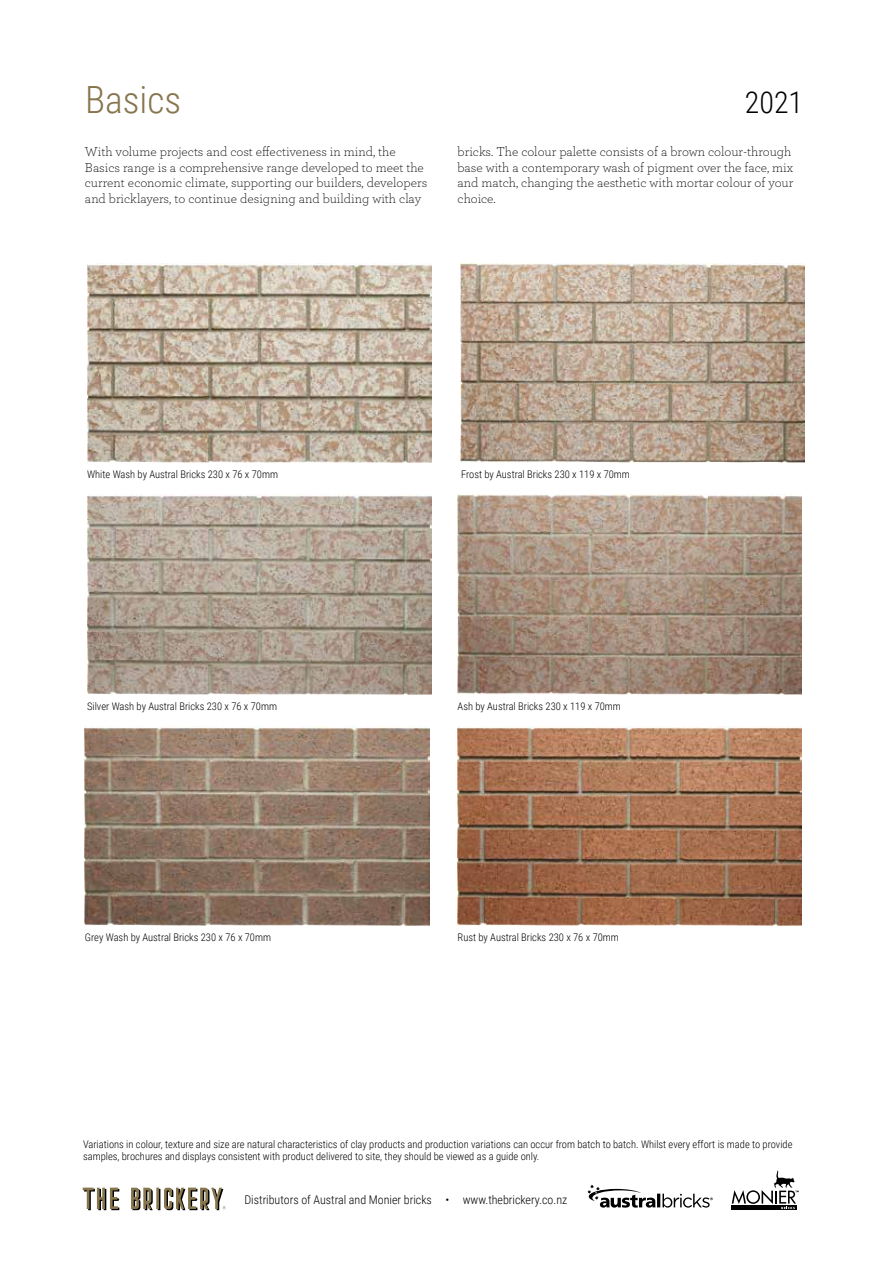
<style>
.page{position:relative;width:893px;height:1263px;background:#fff}
.page>*{position:absolute;margin:0;border:0;box-sizing:border-box;transform-origin:0 0}
.t1{font:300 37.5px "Roboto Condensed";color:#86754d}
.t2{font:300 30px "Roboto Condensed";color:#000}
.t3{font:300 13.5px/15.5px "Archer";color:#000}
.t4{font:300 12px "Roboto Condensed";color:#000}
.t5{font:300 10.5px/12.6px "Roboto Condensed";color:#000}
</style>
<div class="page">
<img style="left:85px;top:726px;width:344px;height:200px">
<img style="left:87px;top:263px;width:344px;height:200px">
<img style="left:87px;top:494px;width:344px;height:200px">
<img style="left:458px;top:494px;width:344px;height:200px">
<img style="left:458px;top:726px;width:344px;height:200px">
<img style="left:460px;top:263px;width:344px;height:200px">
<svg style="left:587px;top:1185px;width:126px;height:22px"></svg>
<hr style="left:746px;top:1206px;width:50px;height:4px;background:#000">
<hr style="left:732px;top:1206px;width:14px;height:4px;background:#000">
<svg style="left:732px;top:1170px;width:67px;height:39px"></svg>
<svg style="left:83px;top:1187px;width:36px;height:23px"></svg>
<svg style="left:131px;top:1187px;width:95px;height:23px"></svg>
<h1 class="t1" style="left:85px;top:74px;width:98px">Basics</h1>
<p class="t3" style="left:85px;top:144px;width:344px">With volume projects and cost effectiveness in mind, the Basics range is a comprehensive range developed to meet the current economic climate, supporting our builders, developers and bricklayers, to continue designing and building with clay</p>
<p class="t3" style="left:458px;top:144px;width:337px">bricks. The colour palette consists of a brown colour-through base with a contemporary wash of pigment over the face, mix and match, changing the aesthetic with mortar colour of your choice.</p>
<h2 class="t2" style="left:745px;top:81px;width:60px">2021</h2>
<p class="t5" style="left:87px;top:468px;width:192px">White Wash by Austral Bricks 230 x 76 x 70mm</p>
<p class="t5" style="left:461px;top:468px;width:170px">Frost by Austral Bricks 230 x 119 x 70mm</p>
<p class="t5" style="left:87px;top:699px;width:191px">Silver Wash by Austral Bricks 230 x 76 x 70mm</p>
<p class="t5" style="left:458px;top:699px;width:165px">Ash by Austral Bricks 230 x 119 x 70mm</p>
<p class="t5" style="left:85px;top:931px;width:188px">Grey Wash by Austral Bricks 230 x 76 x 70mm</p>
<p class="t5" style="left:458px;top:931px;width:163px">Rust by Austral Bricks 230 x 76 x 70mm</p>
<p class="t5" style="left:83px;top:1137px;width:711px">Variations in colour, texture and size are natural characteristics of clay products and production variations can occur from batch to batch. Whilst every effort is made to provide samples, brochures and displays consistent with product delivered to site, they should be viewed as a guide only.</p>
<p class="t4" style="left:244px;top:1191px;width:324px">Distributors of Austral and Monier bricks • www.thebrickery.co.nz</p>
</div>
